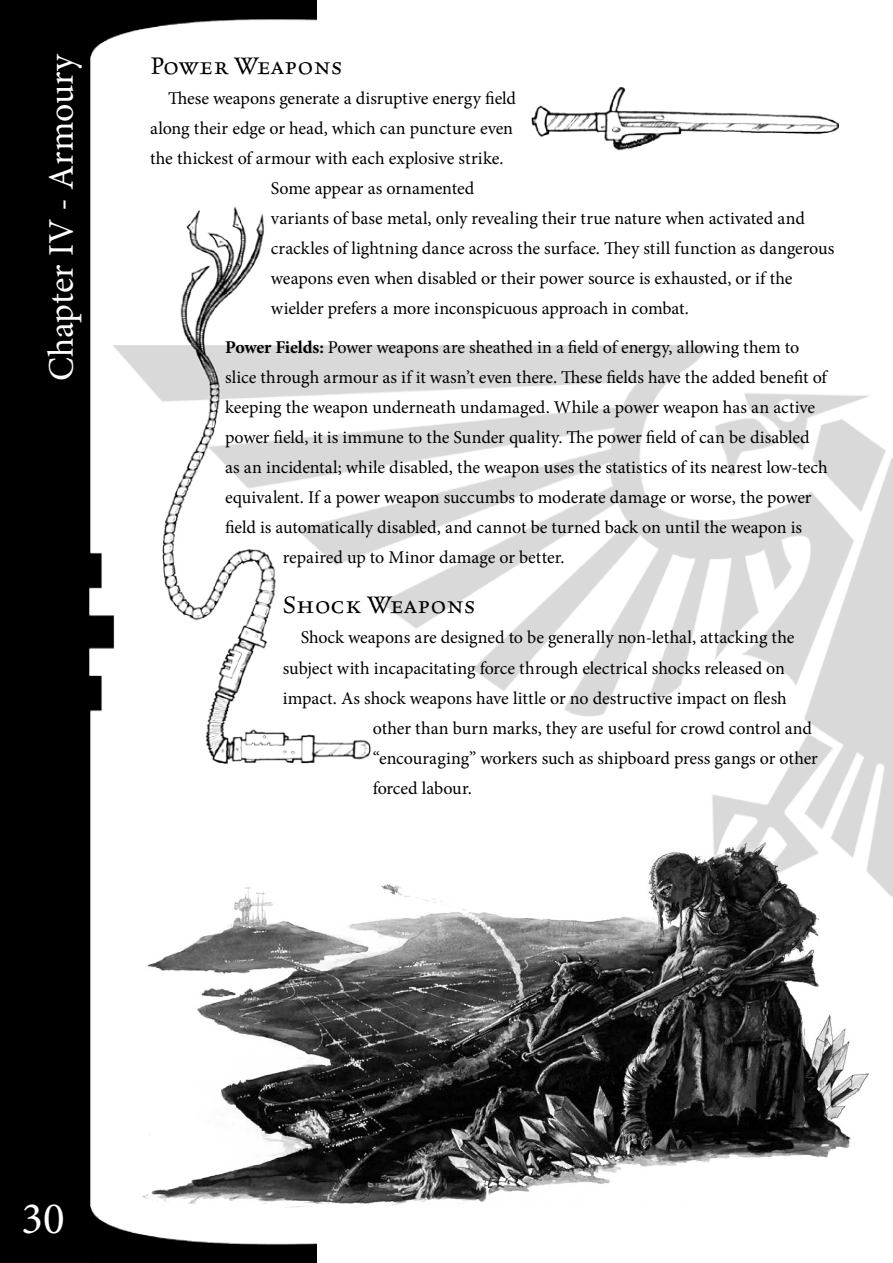
<style>
.page{position:relative;width:893px;height:1263px;background:#fff}
.page>*{position:absolute;margin:0;border:0;box-sizing:border-box;transform-origin:0 0}
.t1{font:45px "Minion Pro";color:#fff}
.t2{font:36px "Minion Pro";letter-spacing:-.005em;color:#fff}
.t3{font:27px "Celestia Antiqua Std";color:#000}
.t4{font:18px "Minion Pro";letter-spacing:-.005em;color:#000}
.s1{font-weight:700}
</style>
<div class="page">
<img style="left:0;top:0;width:316px;height:1263px">
<img style="left:113px;top:345px;width:780px;height:474px">
<img style="left:531px;top:87px;width:308px;height:64px">
<img style="left:150px;top:186px;width:232px;height:589px">
<img style="left:94px;top:819px;width:799px;height:390px">
<h2 class="t2" style="left:37px;top:381px;width:329px;rotate:-90deg">Chapter IV - Armoury</h2>
<h3 class="t3" style="left:150px;top:52px;width:194px">Power Weapons</h3>
<p class="t4" style="left:168px;top:86px;width:349px">These weapons generate a disruptive energy field</p>
<p class="t4" style="left:150px;top:116px;width:365px">along their edge or head, which can puncture even</p>
<p class="t4" style="left:150px;top:146px;width:355px">the thickest of armour with each explosive strike.</p>
<p class="t4" style="left:271px;top:176px;width:205px">Some appear as ornamented</p>
<p class="t4" style="left:271px;top:206px;width:535px">variants of base metal, only revealing their true nature when activated and</p>
<p class="t4" style="left:271px;top:236px;width:565px">crackles of lightning dance across the surface. They still function as dangerous</p>
<p class="t4" style="left:271px;top:266px;width:523px">weapons even when disabled or their power source is exhausted, or if the</p>
<p class="t4" style="left:271px;top:296px;width:419px">wielder prefers a more inconspicuous approach in combat.</p>
<p class="t4" style="left:225px;top:335px;width:576px"><span class="s1">Power Fields:</span> Power weapons are sheathed in a field of energy, allowing them to</p>
<p class="t4" style="left:225px;top:365px;width:603px">slice through armour as if it wasn’t even there. These fields have the added benefit of</p>
<p class="t4" style="left:225px;top:395px;width:592px">keeping the weapon underneath undamaged. While a power weapon has an active</p>
<p class="t4" style="left:225px;top:425px;width:586px">power field, it is immune to the Sunder quality. The power field of can be disabled</p>
<p class="t4" style="left:225px;top:455px;width:604px">as an incidental; while disabled, the weapon uses the statistics of its nearest low-tech</p>
<p class="t4" style="left:225px;top:485px;width:588px">equivalent. If a power weapon succumbs to moderate damage or worse, the power</p>
<p class="t4" style="left:225px;top:515px;width:578px">field is automatically disabled, and cannot be turned back on until the weapon is</p>
<p class="t4" style="left:283px;top:545px;width:283px">repaired up to Minor damage or better.</p>
<h3 class="t3" style="left:283px;top:591px;width:195px">Shock Weapons</h3>
<p class="t4" style="left:301px;top:626px;width:495px">Shock weapons are designed to be generally non-lethal, attacking the</p>
<p class="t4" style="left:283px;top:656px;width:504px">subject with incapacitating force through electrical shocks released on</p>
<p class="t4" style="left:283px;top:686px;width:506px">impact. As shock weapons have little or no destructive impact on flesh</p>
<p class="t4" style="left:373px;top:716px;width:441px">other than burn marks, they are useful for crowd control and</p>
<p class="t4" style="left:373px;top:746px;width:447px">“encouraging” workers such as shipboard press gangs or other</p>
<p class="t4" style="left:373px;top:776px;width:101px">forced labour.</p>
<h1 class="t1" style="left:22px;top:1188px;width:45px">30</h1>
</div>
